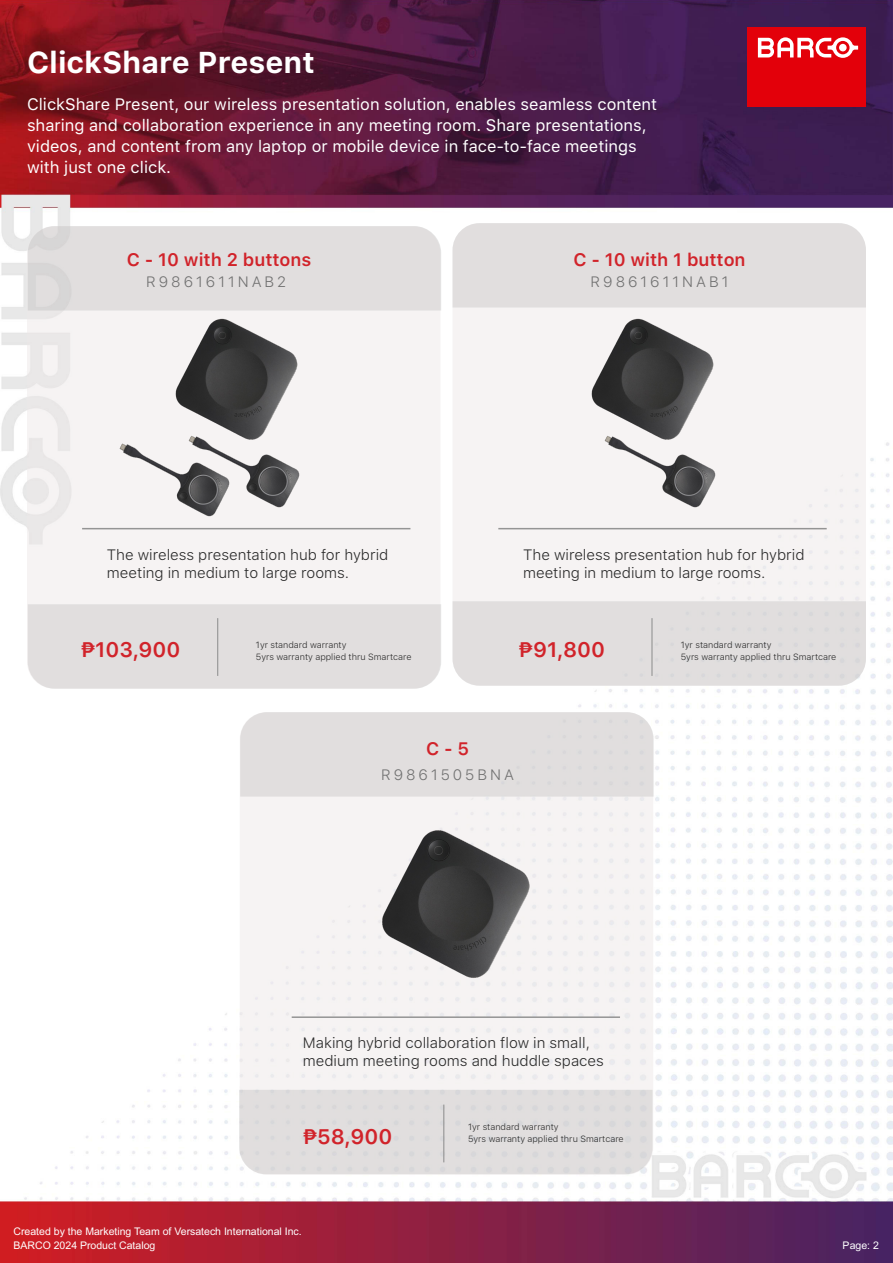
<style>
.page{position:relative;width:893px;height:1263px;background:#fff}
.page>*{position:absolute;margin:0;border:0;box-sizing:border-box;transform-origin:0 0}
.Warranty{font:700 30px "SF Pro Text";color:#fff}
.ITEM_PRICE{font:600 21px "SF Pro Text";color:#d1232a}
.t1{font:600 18px "SF Pro Text";color:#d1232a}
.Warranty-2{font:16.5px/21px "SF Pro Text";color:#fff}
.t2{font:300 15px "SF Pro Text";color:#292929}
.t3{font:300 15px "SF Pro Text";letter-spacing:.2em;color:#707070}
.t4{font:10.5px/14.4px "Arial CE";color:#fff}
.Warranty-3{font:300 9px "SF Pro Text";color:#292929}
</style>
<div class="page">
<img style="left:0;top:0;width:893px;height:1263px">
<div style="left:747px;top:27px;width:119px;height:79px;background:#e3000a"></div>
<svg style="left:758px;top:37px;width:100px;height:21px"></svg>
<div style="left:27px;top:226px;width:413px;height:463px;background:#f6f3f3;border-radius:27px"></div>
<div style="left:452px;top:223px;width:414px;height:463px;background:#f6f3f3;border-radius:27px"></div>
<div style="left:240px;top:712px;width:413px;height:462px;background:#f6f3f3;border-radius:27px"></div>
<div style="left:28px;top:226px;width:413px;height:85px;background:#e1dede"></div>
<div style="left:28px;top:604px;width:413px;height:85px;background:#e1dede"></div>
<div style="left:452px;top:601px;width:414px;height:85px;background:#e1dede"></div>
<svg style="left:239px;top:1090px;width:414px;height:84px;background:#dfdddd"></svg>
<div style="left:452px;top:223px;width:414px;height:85px;background:#e1dede"></div>
<div style="left:240px;top:712px;width:414px;height:85px;background:#e1dede"></div>
<hr style="left:217px;top:618px;width:1px;height:58px;background:#949494">
<hr style="left:651px;top:618px;width:1px;height:58px;background:#949494">
<hr style="left:443px;top:1104px;width:1px;height:58px;background:#949494">
<hr style="left:498px;top:528px;width:329px;height:1px;background:#949494">
<hr style="left:82px;top:528px;width:328px;height:1px;background:#949494">
<img style="left:591px;top:318px;width:125px;height:190px">
<img style="left:175px;top:318px;width:125px;height:190px">
<img style="left:119px;top:442px;width:113px;height:75px">
<hr style="left:292px;top:1016px;width:328px;height:2px;background:#949494">
<img style="left:379px;top:828px;width:156px;height:157px">
<p class="Warranty" style="left:27px;top:45px;width:289px">ClickShare Present</p>
<p class="Warranty-2" style="left:27px;top:94px;width:632px">ClickShare Present, our wireless presentation solution, enables seamless content sharing and collaboration experience in any meeting room. Share presentations,</p>
<p class="Warranty-2" style="left:27px;top:136px;width:611px">videos, and content from any laptop or mobile device in face-to-face meetings</p>
<p class="Warranty-2" style="left:27px;top:157px;width:146px">with just one click.</p>
<p class="t1" style="left:127px;top:247px;width:186px">C - 10 with 2 buttons</p>
<p class="t1" style="left:573px;top:247px;width:174px">C - 10 with 1 button</p>
<p class="t3" style="left:146px;top:271px;width:141px">R9861611NAB2</p>
<p class="t3" style="left:591px;top:271px;width:139px">R9861611NAB1</p>
<p class="t2" style="left:107px;top:544px;width:283px">The wireless presentation hub for hybrid</p>
<p class="t2" style="left:107px;top:562px;width:244px">meeting in medium to large rooms.</p>
<p class="t2" style="left:523px;top:544px;width:283px">The wireless presentation hub for hybrid</p>
<p class="t2" style="left:523px;top:562px;width:244px">meeting in medium to large rooms.</p>
<p class="ITEM_PRICE" style="left:81px;top:634px;width:101px">₱103,900</p>
<p class="ITEM_PRICE" style="left:519px;top:634px;width:88px">₱91,800</p>
<p class="Warranty-3" style="left:256px;top:639px;width:92px">1yr standard warranty</p>
<p class="Warranty-3" style="left:256px;top:651px;width:157px">5yrs warranty applied thru Smartcare</p>
<p class="t1" style="left:426px;top:735px;width:45px">C - 5</p>
<p class="t3" style="left:381px;top:764px;width:134px">R9861505BNA</p>
<p class="Warranty-3" style="left:681px;top:639px;width:92px">1yr standard warranty</p>
<p class="Warranty-3" style="left:681px;top:651px;width:157px">5yrs warranty applied thru Smartcare</p>
<p class="t2" style="left:303px;top:1032px;width:289px">Making hybrid collaboration flow in small,</p>
<p class="t2" style="left:303px;top:1050px;width:303px">medium meeting rooms and huddle spaces</p>
<p class="ITEM_PRICE" style="left:303px;top:1121px;width:91px">₱58,900</p>
<p class="t4" style="left:14px;top:1224px;width:290px">Created by the Marketing Team of Versatech International Inc.<br>BARCO 2024 Product Catalog</p>
<p class="Warranty-3" style="left:468px;top:1120px;width:92px">1yr standard warranty</p>
<p class="Warranty-3" style="left:468px;top:1132px;width:157px">5yrs warranty applied thru Smartcare</p>
<p class="t4" style="left:843px;top:1238px;width:38px">Page: 2</p>
</div>
